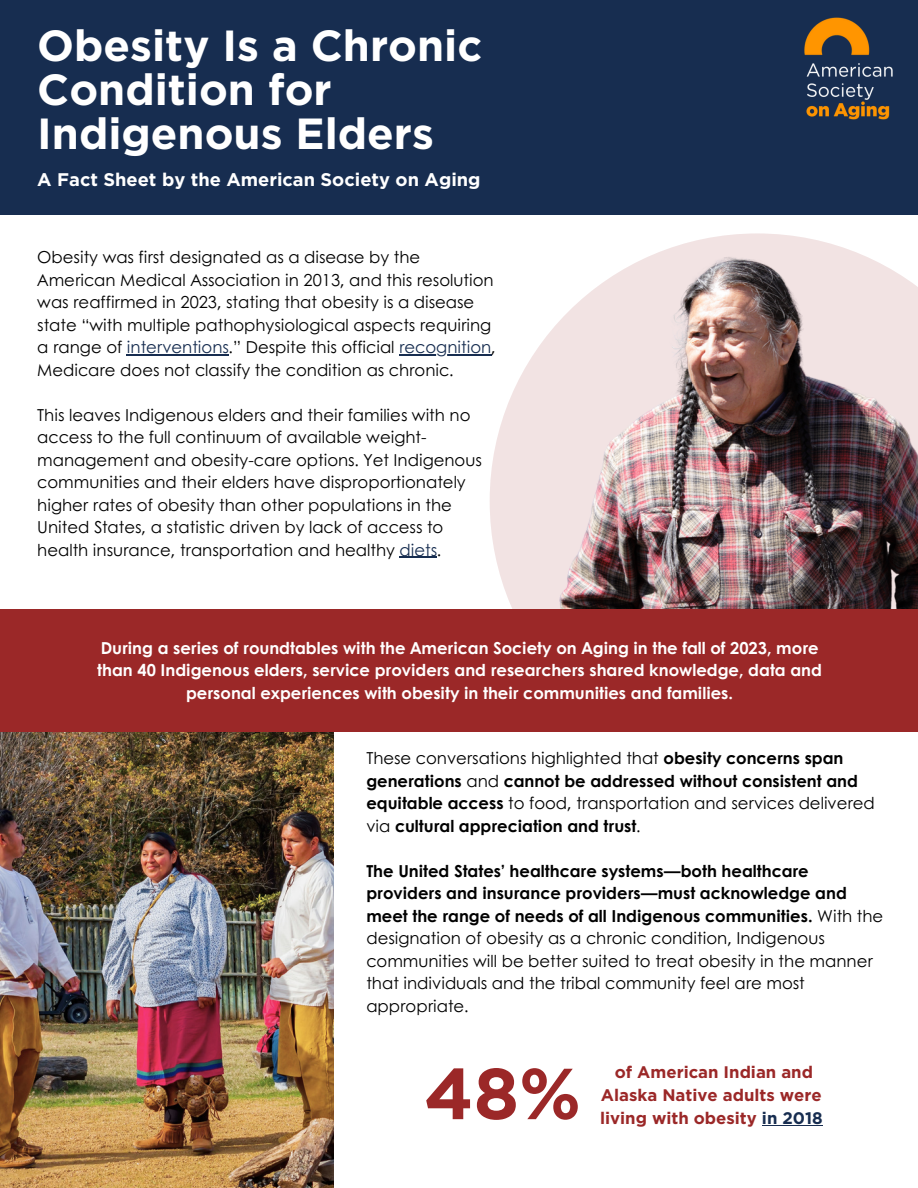
<style>
.page{position:relative;width:918px;height:1188px;background:#fff}
.page>*{position:absolute;margin:0;border:0;box-sizing:border-box;transform-origin:0 0}
.t1{font:700 72px "Gotham";color:#9b2828}
.t2{font:700 43.5px/43.8px "Gotham";color:#fff}
.t3{font:700 18.3px "Gotham";color:#fff}
.t4{font:700 16.8px/23.1px "Gotham";color:#9b2828;text-align:center}
.t5{font:16.5px/22.5px "Century Gothic";color:#000}
.t6{font:700 16.5px/22.5px "Century Gothic";color:#fff;text-align:center}
.t7{font:700 16.5px/22.5px "Century Gothic";color:#000}
.s1{color:#172d50}
.s2{font-weight:400}
.s3{font-weight:700}
</style>
<div class="page">
<div style="left:0;top:0;width:918px;height:214px;background:#172d50"></div>
<svg style="left:490px;top:233px;width:367px;height:376px"></svg>
<img style="left:0;top:732px;width:334px;height:456px">
<img style="left:539px;top:253px;width:379px;height:356px">
<div style="left:0;top:609px;width:918px;height:123px;background:#9b2828"></div>
<img style="left:804px;top:17px;width:89px;height:103px">
<hr style="left:127px;top:354px;width:102px;height:1px;background:#172d50">
<hr style="left:399px;top:354px;width:92px;height:1px;background:#172d50">
<hr style="left:400px;top:557px;width:37px;height:1px;background:#172d50">
<hr style="left:762px;top:1125px;width:61px;height:1px;background:#172d50">
<h3 class="t2" style="left:37px;top:24px;width:446px">Obesity Is a Chronic<br>Condition for<br>Indigenous Elders</h3>
<h1 class="t3" style="left:37px;top:169px;width:445px">A Fact Sheet by the American Society on Aging</h1>
<p class="t5" style="left:37px;top:245px;width:460px">Obesity was first designated as a disease by the American Medical Association in 2013, and this resolution was reaffirmed in 2023, stating that obesity is a disease state “with multiple pathophysiological aspects requiring a range of <span class="s1">interventions</span>.” Despite this official <span class="s1">recognition</span>,</p>
<p class="t5" style="left:37px;top:358px;width:418px">Medicare does not classify the condition as chronic.</p>
<p class="t5" style="left:37px;top:403px;width:446px">This leaves Indigenous elders and their families with no access to the full continuum of available weight&shy;management and obesity-care options. Yet Indigenous communities and their elders have disproportionately higher rates of obesity than other populations in the United States, a statistic driven by lack of access to health insurance, transportation and healthy <span class="s1">diets</span>.</p>
<h3 class="t6" style="left:97px;top:636px;width:726px">During a series of roundtables with the American Society on Aging in the fall of 2023, more than 40 Indigenous elders, service providers and researchers shared knowledge, data and personal experiences with obesity in their communities and families.</h3>
<p class="t7" style="left:366px;top:746px;width:510px"><span class="s2">These conversations highlighted that</span> obesity concerns span generations <span class="s2">and</span> cannot be addressed without consistent and equitable access <span class="s2">to food, transportation and services delivered via</span> cultural appreciation and trust<span class="s2">.</span></p>
<p class="t5" style="left:366px;top:859px;width:518px"><span class="s3">The United States’ healthcare systems—both healthcare providers and insurance providers—must acknowledge and meet the range of needs of all Indigenous communities.</span> With the designation of obesity as a chronic condition, Indigenous communities will be better suited to treat obesity in the manner that individuals and the tribal community feel are most appropriate.</p>
<p class="t1" style="left:424px;top:1050px;width:159px">48%</p>
<p class="t4" style="left:600px;top:1061px;width:224px">of American Indian and<br>Alaska Native adults were living with obesity <span class="s1">in 2018</span></p>
</div>
